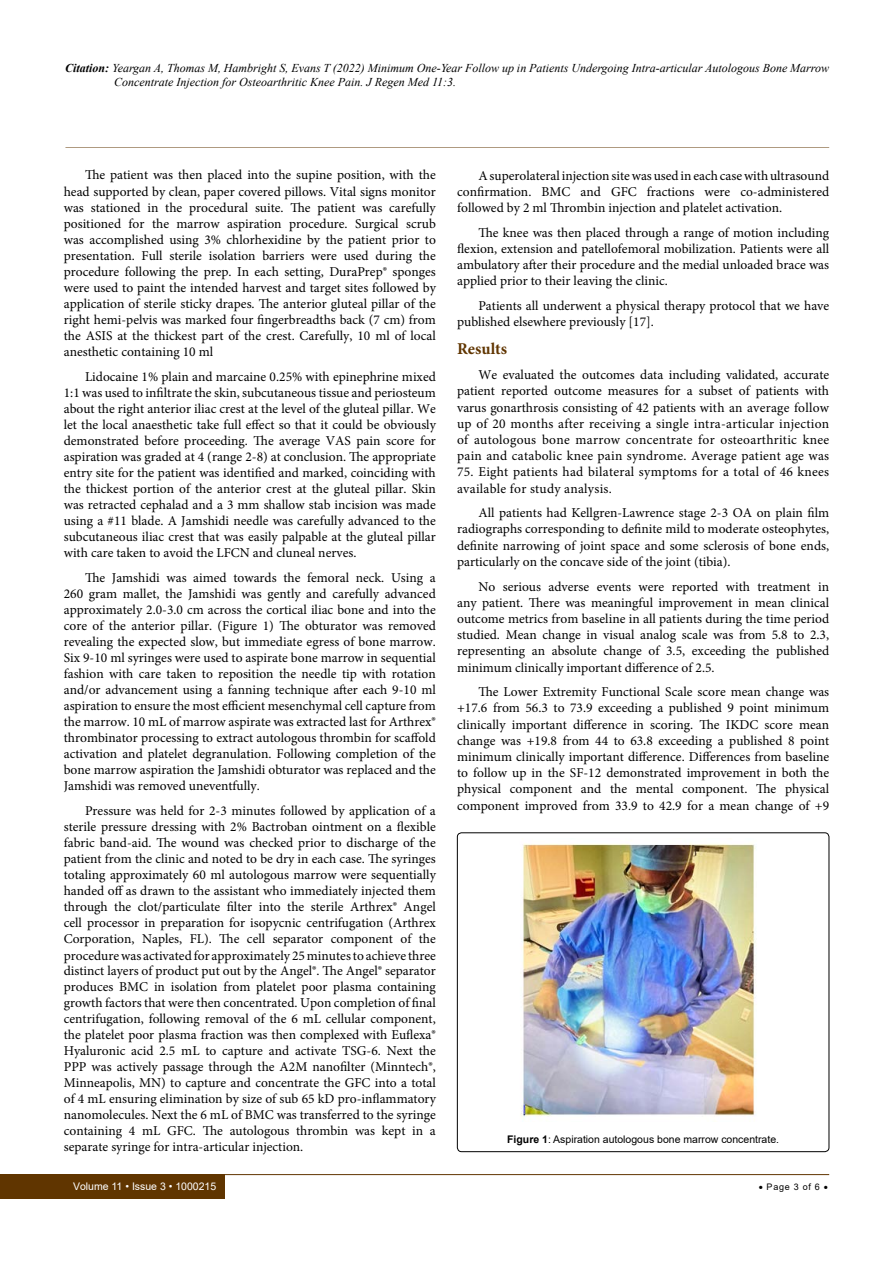
<style>
.page{position:relative;width:893px;height:1263px;background:#fff}
.page>*{position:absolute;margin:0;border:0;box-sizing:border-box;transform-origin:0 0}
.t1{font:700 16.5px "Minion Pro";color:#603500}
.t2{font:13.5px/16px "Minion Pro";color:#000;text-align:justify}
.t3{font:13.5px/16.2px "Minion Pro";letter-spacing:.02em;color:#000}
.t4{font:italic 12px/14.4px "Times New Roman";color:#000}
.t5{font:10.5px "Arial";color:#000}
.t6{font:10.5px "Arial";color:#fff}
.t7{font:9px "Arial";letter-spacing:.08em;color:#000}
.s1{font-weight:700}
</style>
<div class="page">
<div style="left:0;top:1174px;width:225px;height:25px;background:#603500"></div>
<hr style="left:221px;top:1174px;width:608px;height:1px;background:#603500">
<hr style="left:65px;top:147px;width:764px;height:1px;background:#603500">
<div style="left:457px;top:832px;width:372px;height:320px;border:1px solid #000;border-radius:4px"></div>
<img style="left:521px;top:843px;width:235px;height:274px">
<p class="t4" style="left:114px;top:60px;width:716px;text-indent:-49px"><span class="s1">Citation:</span> Yeargan A, Thomas M, Hambright S, Evans T (2022) Minimum One-Year Follow up in Patients Undergoing Intra-articular Autologous Bone Marrow<br>Concentrate Injection for Osteoarthritic Knee Pain. J Regen Med 11:3.</p>
<p class="t2" style="left:64px;top:167px;width:374px;text-indent:21px">The patient was then placed into the supine position, with the head supported by clean, paper covered pillows. Vital signs monitor was stationed in the procedural suite. The patient was carefully positioned for the marrow aspiration procedure. Surgical scrub was accomplished using 3% chlorhexidine by the patient prior to presentation. Full sterile isolation barriers were used during the procedure following the prep. In each setting, DuraPrep® sponges were used to paint the intended harvest and target sites followed by application of sterile sticky drapes. The anterior gluteal pillar of the right hemi-pelvis was marked four fingerbreadths back (7 cm) from the ASIS at the thickest part of the crest. Carefully, 10 ml of local anesthetic containing 10 ml</p>
<p class="t2" style="left:64px;top:368px;width:374px;text-indent:21px">Lidocaine 1% plain and marcaine 0.25% with epinephrine mixed 1:1 was used to infiltrate the skin, subcutaneous tissue and periosteum about the right anterior iliac crest at the level of the gluteal pillar. We let the local anaesthetic take full effect so that it could be obviously demonstrated before proceeding. The average VAS pain score for aspiration was graded at 4 (range 2-8) at conclusion. The appropriate entry site for the patient was identified and marked, coinciding with the thickest portion of the anterior crest at the gluteal pillar. Skin was retracted cephalad and a 3 mm shallow stab incision was made using a #11 blade. A Jamshidi needle was carefully advanced to the subcutaneous iliac crest that was easily palpable at the gluteal pillar with care taken to avoid the LFCN and cluneal nerves.</p>
<p class="t2" style="left:64px;top:569px;width:374px;text-indent:21px">The Jamshidi was aimed towards the femoral neck. Using a 260 gram mallet, the Jamshidi was gently and carefully advanced approximately 2.0-3.0 cm across the cortical iliac bone and into the core of the anterior pillar. (Figure 1) The obturator was removed revealing the expected slow, but immediate egress of bone marrow.<br>Six 9-10 ml syringes were used to aspirate bone marrow in sequential fashion with care taken to reposition the needle tip with rotation and/or advancement using a fanning technique after each 9-10 ml aspiration to ensure the most efficient mesenchymal cell capture from the marrow. 10 mL of marrow aspirate was extracted last for Arthrex® thrombinator processing to extract autologous thrombin for scaffold activation and platelet degranulation. Following completion of the bone marrow aspiration the Jamshidi obturator was replaced and the Jamshidi was removed uneventfully.</p>
<p class="t2" style="left:64px;top:803px;width:374px;text-indent:21px">Pressure was held for 2-3 minutes followed by application of a sterile pressure dressing with 2% Bactroban ointment on a flexible fabric band-aid. The wound was checked prior to discharge of the patient from the clinic and noted to be dry in each case. The syringes totaling approximately 60 ml autologous marrow were sequentially handed off as drawn to the assistant who immediately injected them through the clot/particulate filter into the sterile Arthrex® Angel cell processor in preparation for isopycnic centrifugation (Arthrex Corporation, Naples, FL). The cell separator component of the procedure was activated for approximately 25 minutes to achieve three distinct layers of product put out by the Angel®. The Angel® separator produces BMC in isolation from platelet poor plasma containing growth factors that were then concentrated. Upon completion of final centrifugation, following removal of the 6 mL cellular component, the platelet poor plasma fraction was then complexed with Euflexa® Hyaluronic acid 2.5 mL to capture and activate TSG-6. Next the PPP was actively passage through the A2M nanofilter (Minntech®, Minneapolis, MN) to capture and concentrate the GFC into a total of 4 mL ensuring elimination by size of sub 65 kD pro-inflammatory nanomolecules. Next the 6 mL of BMC was transferred to the syringe containing 4 mL GFC. The autologous thrombin was kept in a separate syringe for intra-articular injection.</p>
<p class="t2" style="left:457px;top:167px;width:374px;text-indent:21px">A superolateral injection site was used in each case with ultrasound confirmation. BMC and GFC fractions were co-administered followed by 2 ml Thrombin injection and platelet activation.</p>
<p class="t2" style="left:457px;top:224px;width:374px;text-indent:21px">The knee was then placed through a range of motion including flexion, extension and patellofemoral mobilization. Patients were all ambulatory after their procedure and the medial unloaded brace was applied prior to their leaving the clinic.</p>
<p class="t2" style="left:457px;top:298px;width:374px;text-indent:21px">Patients all underwent a physical therapy protocol that we have published elsewhere previously [17].</p>
<p class="t1" style="left:457px;top:337px;width:51px">Results</p>
<p class="t2" style="left:457px;top:367px;width:374px;text-indent:21px">We evaluated the outcomes data including validated, accurate patient reported outcome measures for a subset of patients with varus gonarthrosis consisting of 42 patients with an average follow up of 20 months after receiving a single intra-articular injection of autologous bone marrow concentrate for osteoarthritic knee pain and catabolic knee pain syndrome. Average patient age was</p>
<p class="t3" style="left:457px;top:464px;width:374px">75. Eight patients had bilateral symptoms for a total of 46 knees available for study analysis.</p>
<p class="t2" style="left:457px;top:505px;width:374px;text-indent:21px">All patients had Kellgren-Lawrence stage 2-3 OA on plain film radiographs corresponding to definite mild to moderate osteophytes, definite narrowing of joint space and some sclerosis of bone ends, particularly on the concave side of the joint (tibia).</p>
<p class="t2" style="left:457px;top:578px;width:374px;text-indent:21px">No serious adverse events were reported with treatment in any patient. There was meaningful improvement in mean clinical outcome metrics from baseline in all patients during the time period studied. Mean change in visual analog scale was from 5.8 to 2.3, representing an absolute change of 3.5, exceeding the published minimum clinically important difference of 2.5.</p>
<p class="t2" style="left:457px;top:684px;width:374px;text-indent:21px">The Lower Extremity Functional Scale score mean change was +17.6 from 56.3 to 73.9 exceeding a published 9 point minimum clinically important difference in scoring. The IKDC score mean change was +19.8 from 44 to 63.8 exceeding a published 8 point minimum clinically important difference. Differences from baseline to follow up in the SF-12 demonstrated improvement in both the physical component and the mental component. The physical component improved from 33.9 to 42.9 for a mean change of +9</p>
<p class="t5" style="left:507px;top:1132px;width:273px"><span class="s1">Figure 1</span>: Aspiration autologous bone marrow concentrate.</p>
<p class="t6" style="left:73px;top:1179px;width:145px">Volume 11 • Issue 3 • 1000215</p>
<p class="t7" style="left:759px;top:1180px;width:71px">• Page 3 of 6 •</p>
</div>
